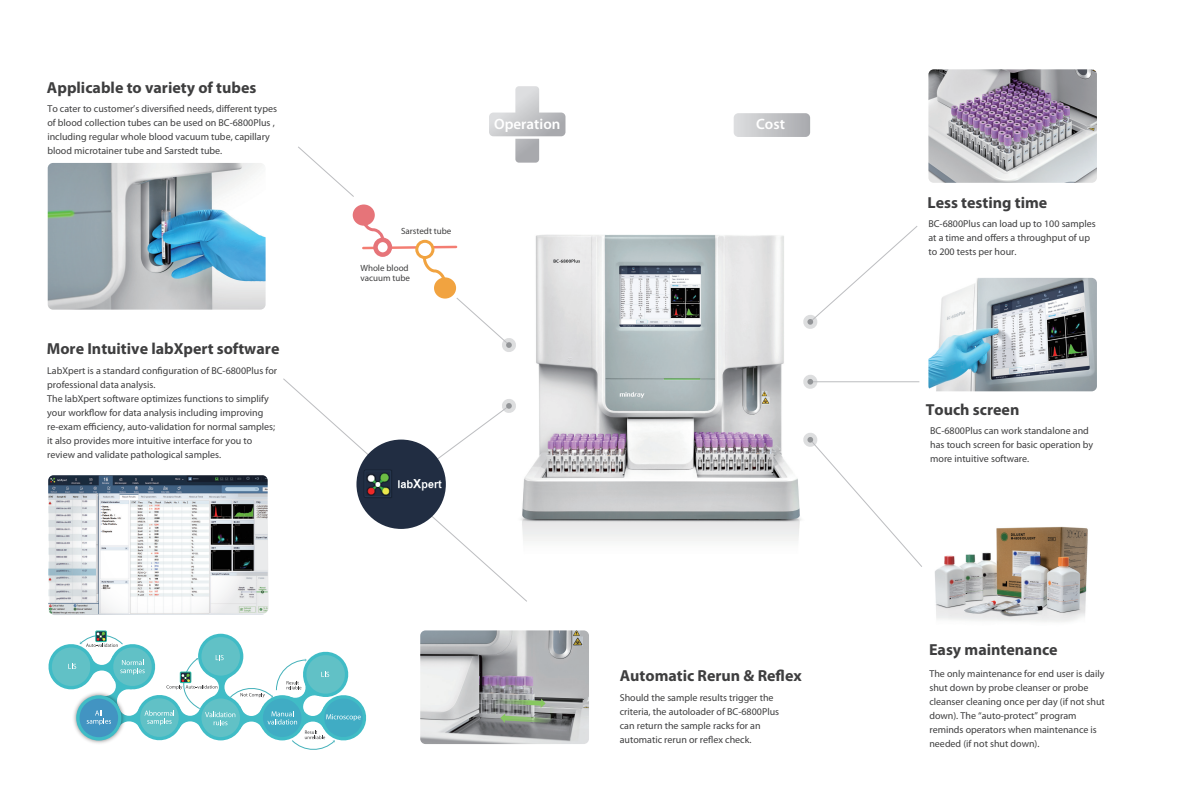
<style>
.page{position:relative;width:1191px;height:808px;background:#fff}
.page>*{position:absolute;margin:0;border:0;box-sizing:border-box;transform-origin:0 0}
.t1{font:700 16px "Myriad Pro";color:#3e3e3f}
.t2{font:600 15px "Myriad Pro";color:#fff}
.t3{font:10px/14px "Myriad Pro";color:#3e3e3f}
.t4{font:9px/10px "Myriad Pro";color:#3e3e3f}
</style>
<div class="page">
<img style="left:371px;top:211px;width:585px;height:330px">
<img style="left:420px;top:630px;width:169px;height:114px">
<svg style="left:426px;top:511px;width:101px;height:91px"></svg>
<svg style="left:283px;top:378px;width:101px;height:82px"></svg>
<svg style="left:298px;top:146px;width:56px;height:51px"></svg>
<img style="left:928px;top:517px;width:160px;height:105px">
<svg style="left:362px;top:217px;width:95px;height:32px"></svg>
<div style="left:417px;top:241px;width:16px;height:14px;background:#fff;border-radius:50%"></div>
<div style="left:415px;top:240px;width:19px;height:19px;border:3px solid #f1a340;border-radius:50%"></div>
<svg style="left:421px;top:255px;width:27px;height:32px"></svg>
<div style="left:434px;top:277px;width:22px;height:22px;background:#f1a340;border-radius:50%"></div>
<div style="left:353px;top:204px;width:22px;height:22px;background:#e67479;border-radius:50%"></div>
<svg style="left:375px;top:240px;width:15px;height:15px"></svg>
<div style="left:373px;top:238px;width:19px;height:19px;border:4px solid #e67479;border-radius:50%"></div>
<svg style="left:456px;top:297px;width:60px;height:55px"></svg>
<svg style="left:428px;top:399px;width:88px;height:67px"></svg>
<svg style="left:803px;top:433px;width:119px;height:134px"></svg>
<svg style="left:803px;top:225px;width:115px;height:104px"></svg>
<div style="left:356px;top:440px;width:90px;height:89px;background:#212d42;border-radius:50%"></div>
<img style="left:364px;top:467px;width:79px;height:31px">
<img style="left:928px;top:69px;width:169px;height:114px">
<img style="left:48px;top:163px;width:218px;height:147px">
<svg style="left:48px;top:475px;width:221px;height:140px"></svg>
<img style="left:928px;top:278px;width:169px;height:113px">
<svg style="left:491px;top:698px;width:64px;height:25px;background:#899684"></svg>
<hr style="left:810px;top:381px;width:109px;height:1px;background:#bcbdc0">
<svg style="left:803px;top:375px;width:14px;height:14px"></svg>
<svg style="left:489px;top:86px;width:76px;height:77px"></svg>
<svg style="left:733px;top:113px;width:77px;height:24px;background:#c4c5c8"></svg>
<div style="left:95px;top:630px;width:12px;height:12px;border:1px solid #24bca4"></div>
<svg style="left:48px;top:631px;width:319px;height:119px"></svg>
<div style="left:180px;top:671px;width:11px;height:12px;border:1px solid #24bca4"></div>
<h1 class="t1" style="left:47px;top:79px;width:211px">Applicable to variety of tubes</h1>
<p class="t3" style="left:47px;top:102px;width:231px">To cater to customer’s diversified needs, different types of blood collection tubes can be used on BC-6800Plus , including regular whole blood vacuum tube, capillary blood microtainer tube and Sarstedt tube.</p>
<h1 class="t1" style="left:47px;top:340px;width:234px">More Intuitive labXpert software</h1>
<p class="t3" style="left:47px;top:364px;width:231px">LabXpert is a standard configuration of BC-6800Plus for professional data analysis.<br>The labXpert software optimizes functions to simplify your workflow for data analysis including improving re-exam efficiency, auto-validation for normal samples; it also provides more intuitive interface for you to review and validate pathological samples.</p>
<p class="t4" style="left:401px;top:226px;width:52px">Sarstedt tube</p>
<p class="t4" style="left:360px;top:263px;width:51px">Whole blood vacuum tube</p>
<h2 class="t2" style="left:494px;top:115px;width:68px">Operation</h2>
<h2 class="t2" style="left:756px;top:116px;width:30px">Cost</h2>
<h1 class="t1" style="left:620px;top:666px;width:183px">Automatic Rerun &amp; Reflex</h1>
<p class="t3" style="left:620px;top:690px;width:161px">Should the sample results trigger the criteria, the autoloader of BC-6800Plus can return the sample racks for an automatic rerun or reflex check.</p>
<h1 class="t1" style="left:927px;top:194px;width:121px">Less testing time</h1>
<p class="t3" style="left:928px;top:217px;width:169px">BC-6800Plus can load up to 100 samples at a time and offers a throughput of up to 200 tests per hour.</p>
<h1 class="t1" style="left:925px;top:401px;width:95px">Touch screen</h1>
<p class="t3" style="left:930px;top:424px;width:165px">BC-6800Plus can work standalone and has touch screen for basic operation by more intuitive software.</p>
<h1 class="t1" style="left:929px;top:641px;width:130px">Easy maintenance</h1>
<p class="t3" style="left:929px;top:666px;width:177px">The only maintenance for end user is daily shut down by probe cleanser or probe cleanser cleaning once per day (if not shut down). The “auto-protect” program reminds operators when maintenance is needed (if not shut down).</p>
</div>
